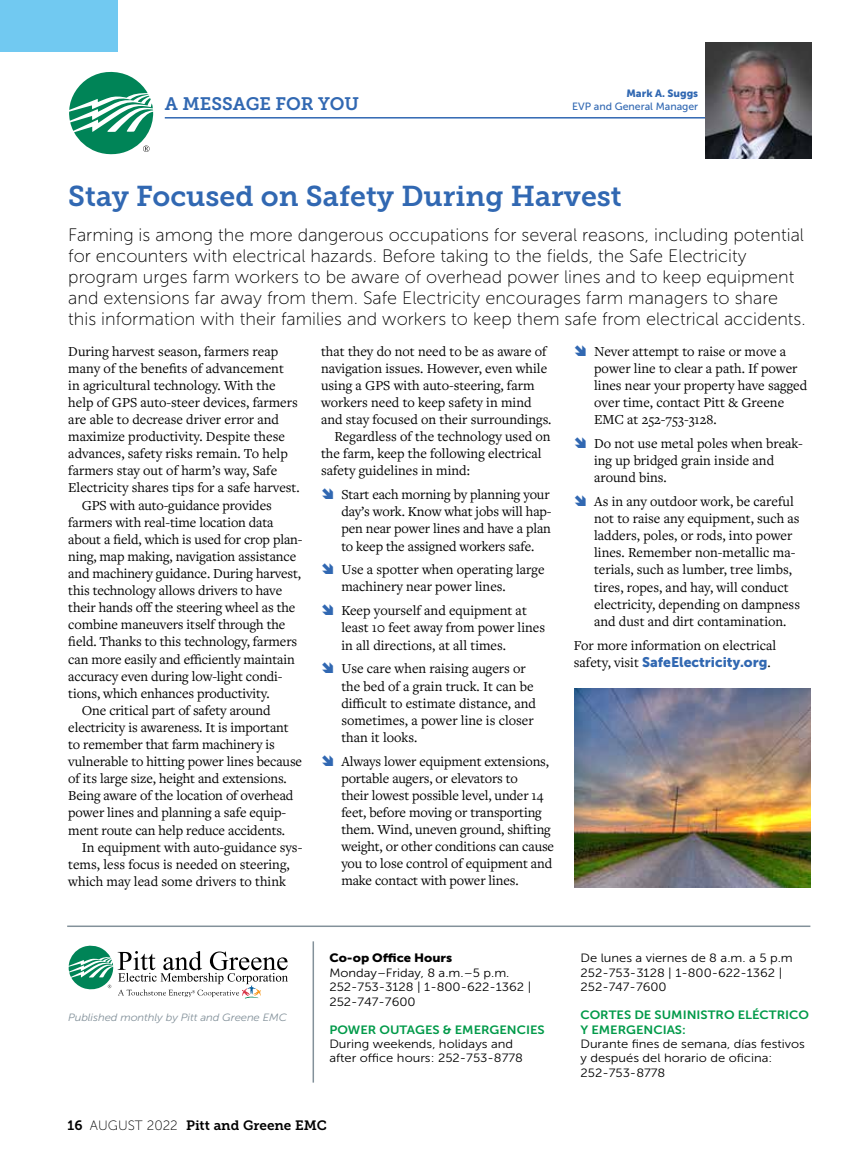
<style>
.page{position:relative;width:851px;height:1175px;background:#fff}
.page>*{position:absolute;margin:0;border:0;box-sizing:border-box;transform-origin:0 0}
.t1{font:28.5px "Museo Slab 700";color:#3168b2}
.t2{font:18px/21px "Museo Sans 100";color:#000}
.t3{font:18px "Museo Slab 700";color:#3168b2}
.t4{font:14.25px/17.1px "Freight Text Pro";color:#000}
.t5{font:13.8px "Museo Sans 900";color:#3168b2}
.t6{font:13.5px "Museo Slab 700";color:#000}
.t7{font:12px/14.4px "Museo Sans 300";color:#000;scale:1.08 1}
.t8{font:12px/14.4px "Museo Sans 700";color:#019a49;scale:1.08 1}
.t9{font:12px "Museo Sans 900";color:#000;scale:1.08 1}
.t10{font:italic 10.5px "Museo Sans 300";letter-spacing:-.01em;color:#83919a;scale:1.08 1}
.t11{font:10.5px "Museo Sans 500";color:#3168b2}
.t12{font:10.5px "Museo Sans 900";color:#3168b2}
.s1{color:#3168b2}
.s2{font-family:"Freight Text Pro";font-size:14.25px;color:#000}
.s3{font-family:"Museo Sans 100"}
</style>
<div class="page">
<div style="left:0;top:0;width:118px;height:52px;background:#71c9f1"></div>
<hr style="left:165px;top:117px;width:645px;height:1px;background:#3168b2">
<img style="left:705px;top:43px;width:106px;height:116px">
<svg style="left:69px;top:72px;width:85px;height:83px"></svg>
<hr style="left:67px;top:925px;width:743px;height:2px;background:#83919a">
<hr style="left:312px;top:941px;width:2px;height:141px;background:#83919a">
<svg style="left:69px;top:945px;width:219px;height:53px"></svg>
<img style="left:574px;top:688px;width:236px;height:199px">
<p class="t3" style="left:165px;top:94px;width:196px">A MESSAGE FOR YOU</p>
<p class="t12" style="left:626px;top:87px;width:73px">Mark A. Suggs</p>
<p class="t11" style="left:572px;top:101px;width:128px">EVP and General Manager</p>
<h1 class="t1" style="left:68px;top:180px;width:555px">Stay Focused on Safety During Harvest</h1>
<p class="t2" style="left:68px;top:224px;width:739px">Farming is among the more dangerous occupations for several reasons, including potential for encounters with electrical hazards. Before taking to the fields, the Safe Electricity program urges farm workers to be aware of overhead power lines and to keep equipment and extensions far away from them. Safe Electricity encourages farm managers to share this information with their families and workers to keep them safe from electrical accidents.</p>
<p class="t4" style="left:68px;top:342px;width:211px">During harvest season, farmers reap</p>
<p class="t4" style="left:68px;top:359px;width:217px">many of the benefits of advancement</p>
<p class="t4" style="left:68px;top:376px;width:209px">in agricultural technology. With the</p>
<p class="t4" style="left:68px;top:393px;width:231px">help of GPS auto-steer devices, farmers</p>
<p class="t4" style="left:68px;top:410px;width:212px">are able to decrease driver error and</p>
<p class="t4" style="left:68px;top:427px;width:218px">maximize productivity. Despite these</p>
<p class="t4" style="left:68px;top:444px;width:221px">advances, safety risks remain. To help</p>
<p class="t4" style="left:68px;top:461px;width:210px">farmers stay out of harm’s way, Safe</p>
<p class="t4" style="left:68px;top:479px;width:233px">Electricity shares tips for a safe harvest.</p>
<p class="t4" style="left:82px;top:496px;width:191px">GPS with auto-guidance provides</p>
<p class="t4" style="left:68px;top:513px;width:207px">farmers with real-time location data</p>
<p class="t4" style="left:68px;top:530px;width:236px">about a field, which is used for crop plan-</p>
<p class="t4" style="left:68px;top:547px;width:229px">ning, map making, navigation assistance</p>
<p class="t4" style="left:68px;top:564px;width:234px">and machinery guidance. During harvest,</p>
<p class="t4" style="left:68px;top:581px;width:215px">this technology allows drivers to have</p>
<p class="t4" style="left:68px;top:598px;width:228px">their hands off the steering wheel as the</p>
<p class="t4" style="left:68px;top:615px;width:218px">combine maneuvers itself through the</p>
<p class="t4" style="left:68px;top:632px;width:230px">field. Thanks to this technology, farmers</p>
<p class="t4" style="left:68px;top:650px;width:228px">can more easily and efficiently maintain</p>
<p class="t4" style="left:68px;top:667px;width:216px">accuracy even during low-light condi-</p>
<p class="t4" style="left:68px;top:684px;width:203px">tions, which enhances productivity.</p>
<p class="t4" style="left:82px;top:701px;width:190px">One critical part of safety around</p>
<p class="t4" style="left:68px;top:718px;width:222px">electricity is awareness. It is important</p>
<p class="t4" style="left:68px;top:735px;width:208px">to remember that farm machinery is</p>
<p class="t4" style="left:68px;top:752px;width:235px">vulnerable to hitting power lines because</p>
<p class="t4" style="left:68px;top:769px;width:220px">of its large size, height and extensions.</p>
<p class="t4" style="left:68px;top:786px;width:226px">Being aware of the location of overhead</p>
<p class="t4" style="left:68px;top:803px;width:219px">power lines and planning a safe equip-</p>
<p class="t4" style="left:68px;top:821px;width:218px">ment route can help reduce accidents.</p>
<p class="t4" style="left:82px;top:838px;width:222px">In equipment with auto-guidance sys-</p>
<p class="t4" style="left:68px;top:855px;width:223px">tems, less focus is needed on steering,</p>
<p class="t4" style="left:68px;top:872px;width:219px">which may lead some drivers to think</p>
<p class="t4" style="left:594px;top:342px;width:214px;text-indent:-20px"><span class="s1">➔</span> Never attempt to raise or move a power line to clear a path. If power lines near your property have sagged over time, contact Pitt &amp; Greene<br>EMC at 252-753-3128.</p>
<p class="t4" style="left:594px;top:434px;width:210px;text-indent:-20px"><span class="s1">➔</span> Do not use metal poles when break&shy;ing up bridged grain inside and around bins.</p>
<p class="t4" style="left:594px;top:492px;width:207px;text-indent:-20px"><span class="s1">➔</span> As in any outdoor work, be careful not to raise any equipment, such as ladders, poles, or rods, into power lines. Remember non-metallic ma&shy;terials, such as lumber, tree limbs, tires, ropes, and hay, will conduct electricity, depending on dampness and dust and dirt contamination.</p>
<p class="t4" style="left:574px;top:636px;width:204px">For more information on electrical</p>
<p class="t5" style="left:574px;top:654px;width:198px"><span class="s2">safety, visit</span> SafeElectricity.org<span class="s2">.</span></p>
<p class="t4" style="left:321px;top:342px;width:227px">that they do not need to be as aware of</p>
<p class="t4" style="left:321px;top:359px;width:228px">navigation issues. However, even while</p>
<p class="t4" style="left:321px;top:376px;width:215px">using a GPS with auto-steering, farm</p>
<p class="t4" style="left:321px;top:393px;width:212px">workers need to keep safety in mind</p>
<p class="t4" style="left:321px;top:410px;width:232px">and stay focused on their surroundings.</p>
<p class="t4" style="left:334px;top:427px;width:218px">Regardless of the technology used on</p>
<p class="t4" style="left:321px;top:444px;width:222px">the farm, keep the following electrical</p>
<p class="t4" style="left:321px;top:461px;width:150px">safety guidelines in mind:</p>
<p class="t4" style="left:341px;top:485px;width:212px;text-indent:-20px"><span class="s1">➔</span> Start each morning by planning your day’s work. Know what jobs will hap&shy;pen near power lines and have a plan to keep the assigned workers safe.</p>
<p class="t4" style="left:341px;top:561px;width:205px;text-indent:-20px"><span class="s1">➔</span> Use a spotter when operating large machinery near power lines.</p>
<p class="t4" style="left:341px;top:601px;width:205px;text-indent:-20px"><span class="s1">➔</span> Keep yourself and equipment at least 10 feet away from power lines in all directions, at all times.</p>
<p class="t4" style="left:341px;top:660px;width:196px;text-indent:-20px"><span class="s1">➔</span> Use care when raising augers or the bed of a grain truck. It can be difficult to estimate distance, and sometimes, a power line is closer than it looks.</p>
<p class="t4" style="left:341px;top:752px;width:214px;text-indent:-20px"><span class="s1">➔</span> Always lower equipment extensions, portable augers, or elevators to<br>their lowest possible level, under 14 feet, before moving or transporting them. Wind, uneven ground, shifting weight, or other conditions can cause you to lose control of equipment and make contact with power lines.</p>
<p class="t10" style="left:68px;top:1011px;width:204px">Published monthly by Pitt and Greene EMC</p>
<p class="t9" style="left:329px;top:951px;width:115px">Co-op Office Hours</p>
<p class="t7" style="left:329px;top:965px;width:188px">Monday–Friday, 8 a.m.–5 p.m.<br>252-753-3128 | 1-800-622-1362 |<br>252-747-7600</p>
<p class="t8" style="left:329px;top:1022px;width:201px">POWER OUTAGES &amp; EMERGENCIES</p>
<p class="t7" style="left:329px;top:1036px;width:181px">During weekends, holidays and after office hours: 252-753-8778</p>
<p class="t6" style="left:68px;top:1118px;width:261px">16 <span class="s3">AUGUST 2022</span> Pitt and Greene EMC</p>
<p class="t7" style="left:580px;top:951px;width:198px">De lunes a viernes de 8 a.m. a 5 p.m<br>252-753-3128 | 1-800-622-1362 |<br>252-747-7600</p>
<p class="t8" style="left:580px;top:1007px;width:213px">CORTES DE SUMINISTRO ELÉCTRICO<br>Y EMERGENCIAS:</p>
<p class="t7" style="left:580px;top:1036px;width:209px">Durante fines de semana, días festivos y después del horario de oficina:<br>252-753-8778</p>
</div>
